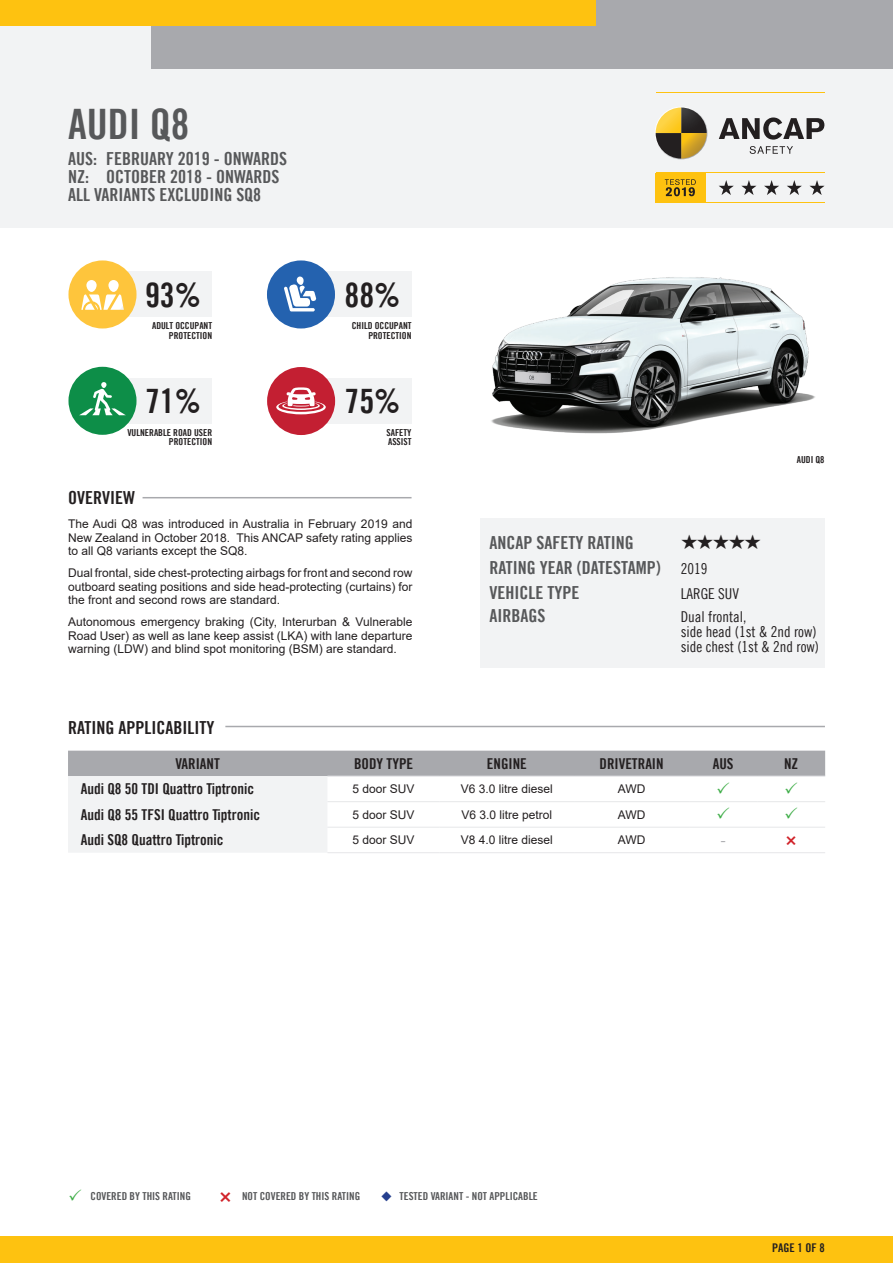
<style>
.page{position:relative;width:893px;height:1263px;background:#fff}
.page>*{position:absolute;margin:0;border:0;box-sizing:border-box;transform-origin:0 0}
.t1{font:42px "Trade Gothic Bold Cond Twenty";color:#57585a}
.t2{font:33.6px "Trade Gothic Bold Cond Twenty";color:#231f20}
.t3{font:21px "Zapf Dingbats";color:#231f20}
.t4{font:18px/18px "Trade Gothic Bold Cond Twenty";color:#57585a}
.t5{font:18px "Trade Gothic Bold Cond Twenty";color:#231f20}
.t6{font:16.5px "Trade Gothic LT";color:#a8a9ad}
.t7{font:15px "Trade Gothic Bold Cond Twenty";color:#231f20}
.t8{font:15px/15px "Trade Gothic Cond Eighteen Obl";color:#231f20}
.t9{font:12px/13.5px "Arial";color:#231f20;text-align:justify}
.t10{font:12px "Trade Gothic Bold Cond Twenty";color:#231f20}
.t11{font:10.95px "Trade Gothic Bold Cond Twenty";color:#57585a}
.t12{font:9.6px/9.6px "Trade Gothic Bold Cond Twenty";color:#231f20;text-align:right}
.s1{font-family:"Trade Gothic Cond Eighteen Obl";font-size:15px;color:#231f20}
</style>
<div class="page">
<div style="left:0;top:0;width:893px;height:227px;background:#f2f3f4"></div>
<div style="left:152px;top:0;width:741px;height:68px;background:#a8a9ad"></div>
<div style="left:0;top:0;width:595px;height:26px;background:#fec210"></div>
<div style="left:102px;top:272px;width:110px;height:45px;background:#f2f3f4"></div>
<svg style="left:68px;top:260px;width:69px;height:68px"></svg>
<div style="left:301px;top:272px;width:111px;height:45px;background:#f2f3f4"></div>
<svg style="left:267px;top:260px;width:68px;height:68px"></svg>
<div style="left:102px;top:378px;width:110px;height:45px;background:#f2f3f4"></div>
<svg style="left:68px;top:367px;width:69px;height:68px"></svg>
<div style="left:301px;top:378px;width:111px;height:45px;background:#f2f3f4"></div>
<svg style="left:267px;top:367px;width:68px;height:68px"></svg>
<img style="left:491px;top:277px;width:324px;height:157px">
<div style="left:0;top:1236px;width:893px;height:27px;background:#fec210"></div>
<div style="left:656px;top:173px;width:50px;height:30px;background:#fec210"></div>
<hr style="left:656px;top:172px;width:168px;height:1px;background:#fec210">
<hr style="left:656px;top:202px;width:168px;height:1px;background:#fec210">
<hr style="left:656px;top:92px;width:168px;height:1px;background:#fec210">
<svg style="left:719px;top:180px;width:15px;height:15px"></svg>
<svg style="left:741px;top:180px;width:15px;height:15px"></svg>
<svg style="left:764px;top:180px;width:15px;height:15px"></svg>
<svg style="left:787px;top:180px;width:15px;height:15px"></svg>
<svg style="left:809px;top:180px;width:16px;height:15px"></svg>
<svg style="left:750px;top:146px;width:43px;height:8px"></svg>
<svg style="left:719px;top:117px;width:105px;height:23px"></svg>
<svg style="left:656px;top:108px;width:51px;height:51px"></svg>
<svg style="left:665px;top:179px;width:31px;height:17px"></svg>
<div style="left:480px;top:518px;width:345px;height:150px;background:#f2f3f4"></div>
<hr style="left:143px;top:497px;width:269px;height:1px;background:#a8a9ad">
<hr style="left:225px;top:726px;width:600px;height:1px;background:#a8a9ad">
<svg style="left:68px;top:751px;width:757px;height:102px"></svg>
<h1 class="t1" style="left:68px;top:98px;width:123px">AUDI Q8</h1>
<h3 class="t4" style="left:68px;top:150px;width:221px">AUS: FEBRUARY 2019 - ONWARDS<br>NZ: OCTOBER 2018 - ONWARDS<br>ALL VARIANTS EXCLUDING SQ8</h3>
<h2 class="t2" style="left:145px;top:274px;width:57px">93%</h2>
<p class="t12" style="left:152px;top:321px;width:62px">ADULT OCCUPANT<br>PROTECTION</p>
<h2 class="t2" style="left:145px;top:380px;width:57px">71%</h2>
<p class="t12" style="left:127px;top:427px;width:86px">VULNERABLE ROAD USER<br>PROTECTION</p>
<h3 class="t5" style="left:68px;top:487px;width:68px">OVERVIEW</h3>
<h2 class="t2" style="left:344px;top:274px;width:57px">88%</h2>
<p class="t12" style="left:352px;top:321px;width:61px">CHILD OCCUPANT<br>PROTECTION</p>
<h2 class="t2" style="left:344px;top:380px;width:57px">75%</h2>
<p class="t12" style="left:386px;top:427px;width:27px;text-align:left">SAFETY<br>ASSIST</p>
<p class="t9" style="left:68px;top:517px;width:346px">The Audi Q8 was introduced in Australia in February 2019 and New Zealand in October 2018. This ANCAP safety rating applies to all Q8 variants except the SQ8.</p>
<p class="t9" style="left:68px;top:566px;width:346px">Dual frontal, side chest-protecting airbags for front and second row outboard seating positions and side head-protecting (curtains) for the front and second rows are standard.</p>
<p class="t9" style="left:68px;top:615px;width:346px">Autonomous emergency braking (City, Interurban &amp; Vulnerable Road User) as well as lane keep assist (LKA) with lane departure warning (LDW) and blind spot monitoring (BSM) are standard.</p>
<h3 class="t5" style="left:68px;top:716px;width:148px">RATING APPLICABILITY</h3>
<h3 class="t4" style="left:489px;top:533px;width:146px">ANCAP SAFETY RATING</h3>
<h3 class="t3" style="left:681px;top:532px;width:82px">★★★★★</h3>
<h3 class="t4" style="left:489px;top:555px;width:219px;line-height:24.8px">RATING YEAR (DATESTAMP) <span class="s1">2019<br></span>VEHICLE TYPE</h3>
<p class="t8" style="left:681px;top:585px;width:60px">LARGE SUV</p>
<p class="t12" style="left:797px;top:454px;width:29px">AUDI Q8</p>
<h3 class="t4" style="left:489px;top:606px;width:57px">AIRBAGS</h3>
<p class="t8" style="left:681px;top:609px;width:140px">Dual frontal,<br>side head (1st &amp; 2nd row) side chest (1st &amp; 2nd row)</p>
<p class="t7" style="left:176px;top:754px;width:46px">VARIANT</p>
<p class="t7" style="left:354px;top:754px;width:61px">BODY TYPE</p>
<p class="t7" style="left:487px;top:754px;width:41px">ENGINE</p>
<p class="t7" style="left:599px;top:754px;width:66px">DRIVETRAIN</p>
<p class="t7" style="left:713px;top:754px;width:22px">AUS</p>
<p class="t7" style="left:784px;top:754px;width:16px">NZ</p>
<p class="t7" style="left:81px;top:780px;width:175px">Audi Q8 50 TDI Quattro Tiptronic</p>
<p class="t9" style="left:353px;top:782px;width:64px">5 door SUV</p>
<p class="t9" style="left:461px;top:782px;width:94px">V6 3.0 litre diesel</p>
<p class="t9" style="left:618px;top:782px;width:29px">AWD</p>
<p class="t7" style="left:81px;top:805px;width:181px">Audi Q8 55 TFSI Quattro Tiptronic</p>
<p class="t9" style="left:353px;top:808px;width:64px">5 door SUV</p>
<p class="t9" style="left:462px;top:808px;width:92px">V6 3.0 litre petrol</p>
<p class="t9" style="left:618px;top:808px;width:29px">AWD</p>
<p class="t7" style="left:81px;top:831px;width:144px">Audi SQ8 Quattro Tiptronic</p>
<p class="t9" style="left:353px;top:833px;width:64px">5 door SUV</p>
<p class="t9" style="left:461px;top:833px;width:94px">V8 4.0 litre diesel</p>
<p class="t9" style="left:618px;top:833px;width:29px">AWD</p>
<h3 class="t6" style="left:720px;top:830px;width:7px">-</h3>
<p class="t11" style="left:91px;top:1190px;width:102px">COVERED BY THIS RATING</p>
<p class="t11" style="left:242px;top:1190px;width:120px">NOT COVERED BY THIS RATING</p>
<p class="t11" style="left:400px;top:1190px;width:140px">TESTED VARIANT - NOT APPLICABLE</p>
<p class="t10" style="left:772px;top:1241px;width:54px">PAGE 1 OF 8</p>
</div>
